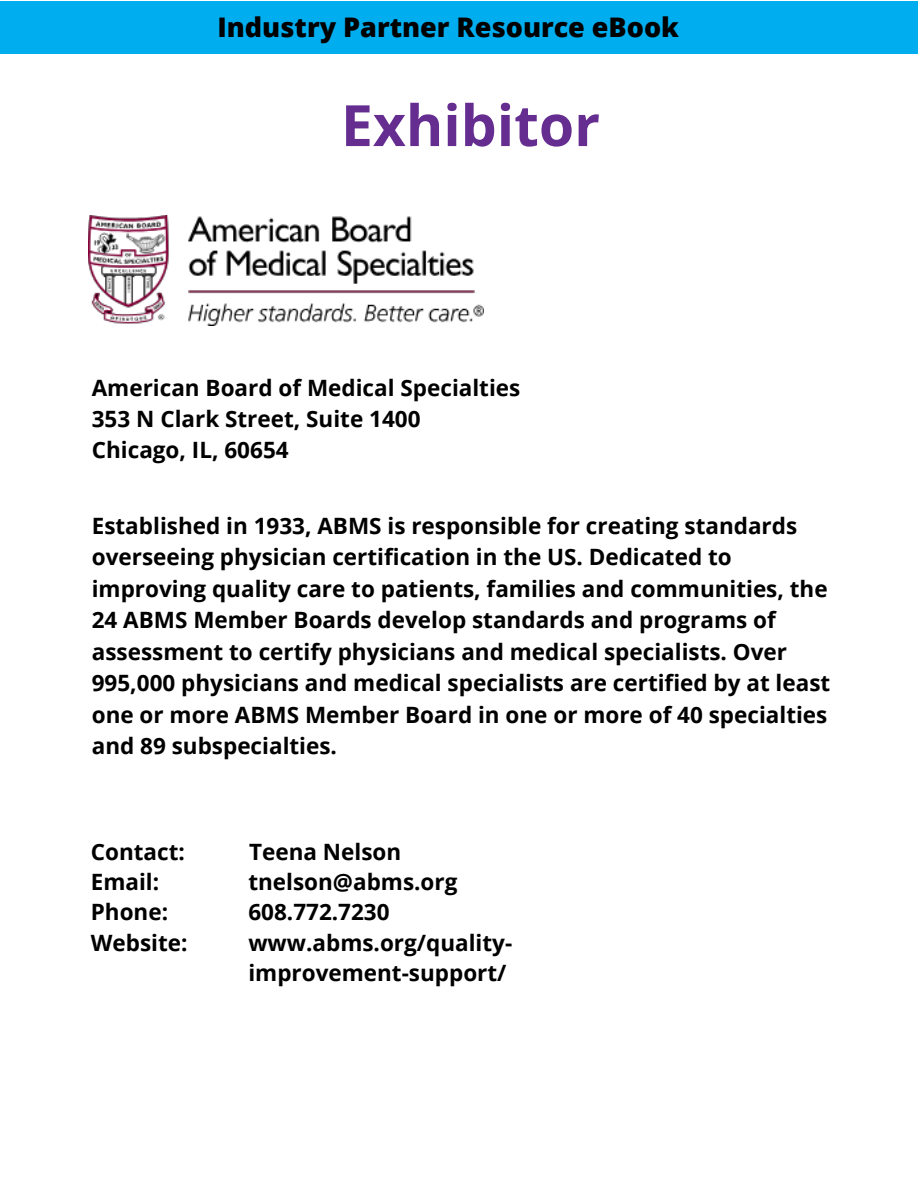
<style>
.page{position:relative;width:918px;height:1188px;background:#fff}
.page>*{position:absolute;margin:0;border:0;box-sizing:border-box;transform-origin:0 0}
.t1{font:700 57px "Open Sans";color:#662d91}
.t2{font:800 27px "Open Sans";color:#000}
.t3{font:700 22.5px/31.5px "Open Sans";color:#000}
.t4{font:700 22.5px "Open Sans";color:#000}
</style>
<div class="page">
<div style="left:1px;top:2px;width:917px;height:52px;background:#00aeef"></div>
<img style="left:89px;top:215px;width:394px;height:110px">
<p class="t2" style="left:217px;top:9px;width:463px">Industry Partner Resource eBook</p>
<p class="t1" style="left:341px;top:85px;width:261px">Exhibitor</p>
<p class="t3" style="left:92px;top:371px;width:430px">American Board of Medical Specialties<br>353 N Clark Street, Suite 1400<br>Chicago, IL, 60654</p>
<p class="t3" style="left:92px;top:509px;width:740px">Established in 1933, ABMS is responsible for creating standards overseeing physician certification in the US. Dedicated to improving quality care to patients, families and communities, the 24 ABMS Member Boards develop standards and programs of assessment to certify physicians and medical specialists. Over 995,000 physicians and medical specialists are certified by at least one or more ABMS Member Board in one or more of 40 specialties and 89 subspecialties.</p>
<p class="t4" style="left:91px;top:836px;width:96px">Contact:</p>
<p class="t4" style="left:91px;top:866px;width:70px">Email:</p>
<p class="t4" style="left:91px;top:896px;width:79px">Phone:</p>
<p class="t4" style="left:91px;top:927px;width:98px">Website:</p>
<p class="t3" style="left:248px;top:836px;width:265px;line-height:30.3px">Teena Nelson tnelson@abms.org<br>608.772.7230 www.abms.org/quality&shy;improvement-support/</p>
</div>
